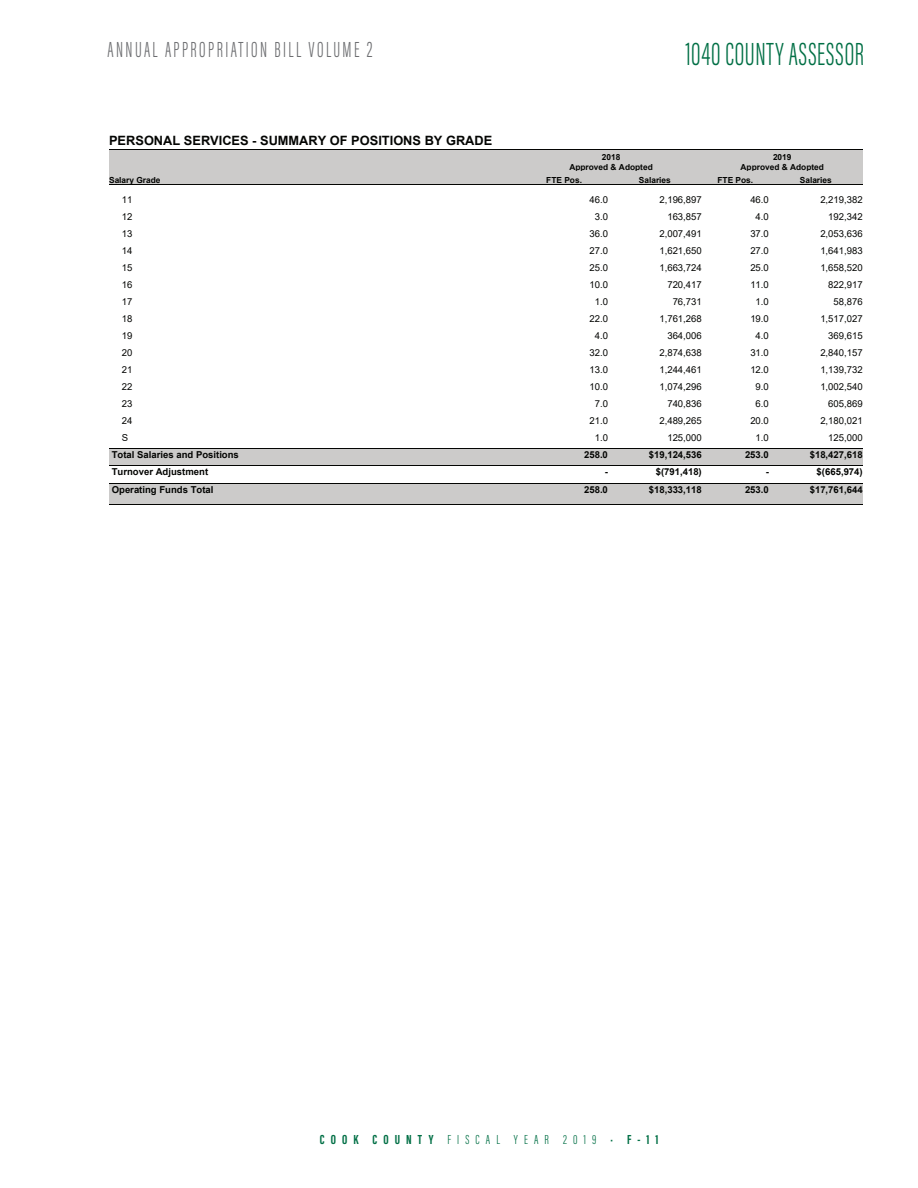
<style>
.page{position:relative;width:918px;height:1188px;background:#fff}
.page>*{position:absolute;margin:0;border:0;box-sizing:border-box;transform-origin:0 0}
.t1{font:300 33px "Acumin Pro Extra Cond";letter-spacing:.03em;color:#016f45;scale:.85 1}
.t2{font:300 22.5px "Acumin Pro Extra Cond";letter-spacing:.125em;color:#6c6d70;scale:.85 1}
.t3{font:300 13.5px "Acumin Pro Extra Cond";letter-spacing:.45em;color:#016f45}
.t4{font:700 12.75px "Arial";color:#040503}
.t5{font:9.6px "Arial";color:#040503}
.t6{font:700 9.6px "Arial";color:#040503}
.t7{font:700 8.4px/9.9px "Arial";color:#040503;text-align:center}
.s1{font-weight:700}
</style>
<div class="page">
<div style="left:109px;top:150px;width:754px;height:22px;background:#cccbca"></div>
<div style="left:109px;top:172px;width:754px;height:13px;background:#cccbca"></div>
<div style="left:109px;top:449px;width:754px;height:17px;background:#cccbca"></div>
<div style="left:109px;top:484px;width:754px;height:21px;background:#cccbca"></div>
<hr style="left:109px;top:185px;width:754px;height:1px;background:#040503">
<hr style="left:109px;top:448px;width:754px;height:1px;background:#040503">
<hr style="left:109px;top:483px;width:754px;height:1px;background:#040503">
<hr style="left:109px;top:466px;width:754px;height:1px;background:#040503">
<hr style="left:109px;top:149px;width:754px;height:1px;background:#040503">
<hr style="left:109px;top:504px;width:754px;height:1px;background:#040503">
<h2 class="t2" style="left:108px;top:36px;width:313px">ANNUAL APPROPRIATION BILL VOLUME 2</h2>
<h3 class="t4" style="left:109px;top:131px;width:385px">PERSONAL SERVICES - SUMMARY OF POSITIONS BY GRADE</h3>
<h1 class="t1" style="left:685px;top:34px;width:212px">1040 COUNTY ASSESSOR</h1>
<p class="t7" style="left:569px;top:152px;width:85px">2018<br>Approved &amp; Adopted</p>
<p class="t7" style="left:741px;top:152px;width:85px">2019<br>Approved &amp; Adopted</p>
<p class="t7" style="left:109px;top:175px;width:53px">Salary Grade</p>
<p class="t7" style="left:546px;top:175px;width:37px">FTE Pos.</p>
<p class="t7" style="left:639px;top:175px;width:34px">Salaries</p>
<p class="t7" style="left:718px;top:175px;width:37px">FTE Pos.</p>
<p class="t7" style="left:800px;top:175px;width:34px">Salaries</p>
<p class="t5" style="left:122px;top:193px;width:12px">11</p>
<p class="t5" style="left:589px;top:193px;width:20px">46.0</p>
<p class="t5" style="left:659px;top:193px;width:44px">2,196,897</p>
<p class="t5" style="left:750px;top:193px;width:20px">46.0</p>
<p class="t5" style="left:820px;top:193px;width:44px">2,219,382</p>
<p class="t5" style="left:122px;top:210px;width:12px">12</p>
<p class="t5" style="left:595px;top:210px;width:15px">3.0</p>
<p class="t5" style="left:667px;top:210px;width:36px">163,857</p>
<p class="t5" style="left:756px;top:210px;width:15px">4.0</p>
<p class="t5" style="left:828px;top:210px;width:36px">192,342</p>
<p class="t5" style="left:122px;top:227px;width:12px">13</p>
<p class="t5" style="left:589px;top:227px;width:20px">36.0</p>
<p class="t5" style="left:659px;top:227px;width:44px">2,007,491</p>
<p class="t5" style="left:750px;top:227px;width:20px">37.0</p>
<p class="t5" style="left:820px;top:227px;width:44px">2,053,636</p>
<p class="t5" style="left:122px;top:244px;width:12px">14</p>
<p class="t5" style="left:589px;top:244px;width:20px">27.0</p>
<p class="t5" style="left:659px;top:244px;width:44px">1,621,650</p>
<p class="t5" style="left:750px;top:244px;width:20px">27.0</p>
<p class="t5" style="left:820px;top:244px;width:44px">1,641,983</p>
<p class="t5" style="left:122px;top:261px;width:12px">15</p>
<p class="t5" style="left:589px;top:261px;width:20px">25.0</p>
<p class="t5" style="left:659px;top:261px;width:44px">1,663,724</p>
<p class="t5" style="left:750px;top:261px;width:20px">25.0</p>
<p class="t5" style="left:820px;top:261px;width:44px">1,658,520</p>
<p class="t5" style="left:122px;top:278px;width:12px">16</p>
<p class="t5" style="left:589px;top:278px;width:20px">10.0</p>
<p class="t5" style="left:667px;top:278px;width:36px">720,417</p>
<p class="t5" style="left:750px;top:278px;width:20px">11.0</p>
<p class="t5" style="left:828px;top:278px;width:36px">822,917</p>
<p class="t5" style="left:122px;top:295px;width:12px">17</p>
<p class="t5" style="left:595px;top:295px;width:15px">1.0</p>
<p class="t5" style="left:673px;top:295px;width:31px">76,731</p>
<p class="t5" style="left:756px;top:295px;width:15px">1.0</p>
<p class="t5" style="left:834px;top:295px;width:31px">58,876</p>
<p class="t5" style="left:122px;top:312px;width:12px">18</p>
<p class="t5" style="left:589px;top:312px;width:20px">22.0</p>
<p class="t5" style="left:659px;top:312px;width:44px">1,761,268</p>
<p class="t5" style="left:750px;top:312px;width:20px">19.0</p>
<p class="t5" style="left:820px;top:312px;width:44px">1,517,027</p>
<p class="t5" style="left:122px;top:329px;width:12px">19</p>
<p class="t5" style="left:595px;top:329px;width:15px">4.0</p>
<p class="t5" style="left:667px;top:329px;width:36px">364,006</p>
<p class="t5" style="left:756px;top:329px;width:15px">4.0</p>
<p class="t5" style="left:828px;top:329px;width:36px">369,615</p>
<p class="t5" style="left:122px;top:346px;width:12px">20</p>
<p class="t5" style="left:589px;top:346px;width:20px">32.0</p>
<p class="t5" style="left:659px;top:346px;width:44px">2,874,638</p>
<p class="t5" style="left:750px;top:346px;width:20px">31.0</p>
<p class="t5" style="left:820px;top:346px;width:44px">2,840,157</p>
<p class="t5" style="left:122px;top:363px;width:12px">21</p>
<p class="t5" style="left:589px;top:363px;width:20px">13.0</p>
<p class="t5" style="left:659px;top:363px;width:44px">1,244,461</p>
<p class="t5" style="left:750px;top:363px;width:20px">12.0</p>
<p class="t5" style="left:820px;top:363px;width:44px">1,139,732</p>
<p class="t5" style="left:122px;top:380px;width:12px">22</p>
<p class="t5" style="left:589px;top:380px;width:20px">10.0</p>
<p class="t5" style="left:659px;top:380px;width:44px">1,074,296</p>
<p class="t5" style="left:756px;top:380px;width:15px">9.0</p>
<p class="t5" style="left:820px;top:380px;width:44px">1,002,540</p>
<p class="t5" style="left:122px;top:397px;width:12px">23</p>
<p class="t5" style="left:595px;top:397px;width:15px">7.0</p>
<p class="t5" style="left:667px;top:397px;width:36px">740,836</p>
<p class="t5" style="left:756px;top:397px;width:15px">6.0</p>
<p class="t5" style="left:828px;top:397px;width:36px">605,869</p>
<p class="t5" style="left:122px;top:414px;width:12px">24</p>
<p class="t5" style="left:589px;top:414px;width:20px">21.0</p>
<p class="t5" style="left:659px;top:414px;width:44px">2,489,265</p>
<p class="t5" style="left:750px;top:414px;width:20px">20.0</p>
<p class="t5" style="left:820px;top:414px;width:44px">2,180,021</p>
<p class="t5" style="left:122px;top:431px;width:8px">S</p>
<p class="t5" style="left:595px;top:431px;width:15px">1.0</p>
<p class="t5" style="left:667px;top:431px;width:36px">125,000</p>
<p class="t5" style="left:756px;top:431px;width:15px">1.0</p>
<p class="t5" style="left:828px;top:431px;width:36px">125,000</p>
<p class="t6" style="left:112px;top:448px;width:129px">Total Salaries and Positions</p>
<p class="t6" style="left:584px;top:448px;width:25px">258.0</p>
<p class="t6" style="left:649px;top:448px;width:55px">$19,124,536</p>
<p class="t6" style="left:745px;top:448px;width:25px">253.0</p>
<p class="t6" style="left:810px;top:448px;width:55px">$18,427,618</p>
<p class="t6" style="left:112px;top:465px;width:98px">Turnover Adjustment</p>
<p class="t6" style="left:605px;top:465px;width:5px">-</p>
<p class="t6" style="left:656px;top:465px;width:48px">$(791,418)</p>
<p class="t6" style="left:766px;top:465px;width:5px">-</p>
<p class="t6" style="left:817px;top:465px;width:48px">$(665,974)</p>
<p class="t6" style="left:112px;top:483px;width:103px">Operating Funds Total</p>
<p class="t6" style="left:584px;top:483px;width:25px">258.0</p>
<p class="t6" style="left:649px;top:483px;width:55px">$18,333,118</p>
<p class="t6" style="left:745px;top:483px;width:25px">253.0</p>
<p class="t6" style="left:810px;top:483px;width:55px">$17,761,644</p>
<h3 class="t3" style="left:320px;top:1131px;width:340px"><span class="s1">COOK COUNTY</span> FISCAL YEAR 2019 • <span class="s1">F-11</span></h3>
</div>
